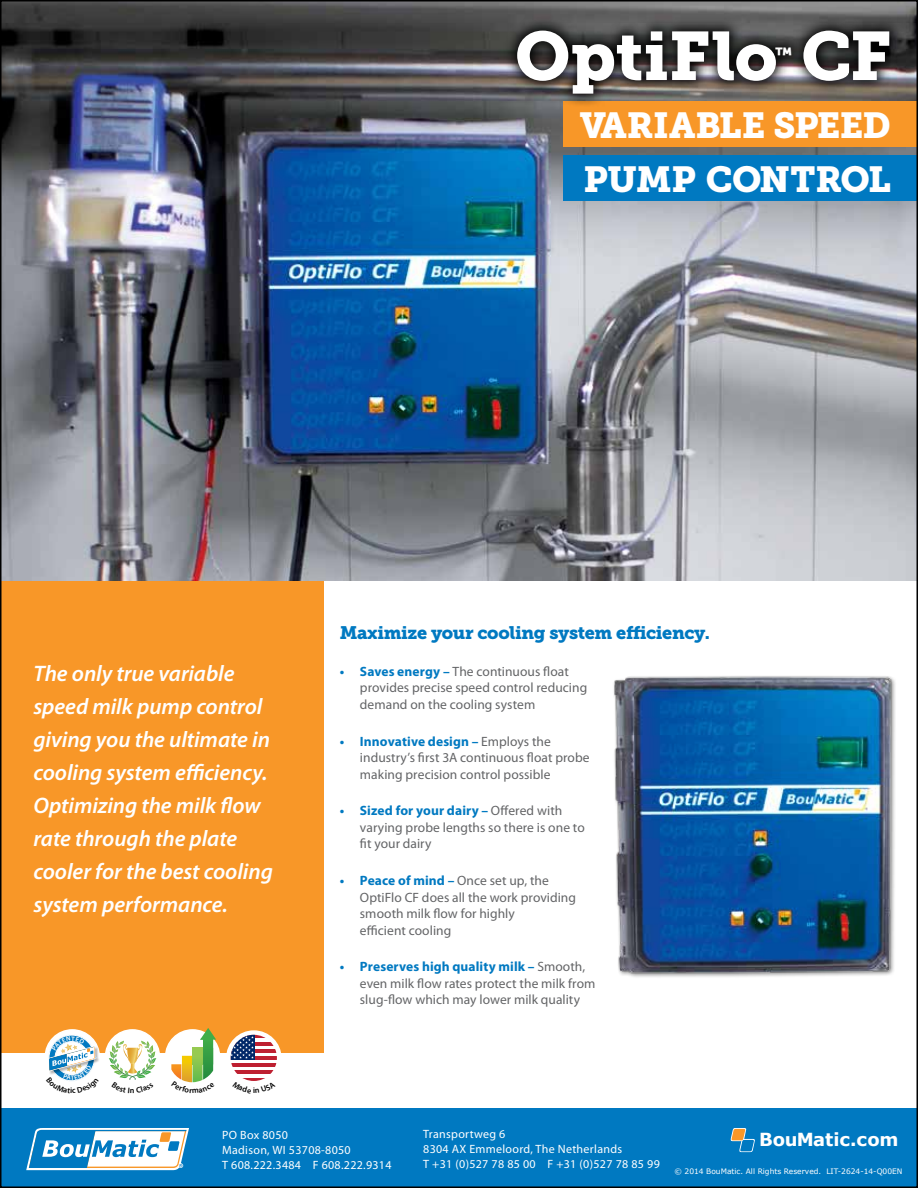
<style>
.page{position:relative;width:918px;height:1188px;background:#fff}
.page>*{position:absolute;margin:0;border:0;box-sizing:border-box;transform-origin:0 0}
.t1{font:67.95px "Museo Slab 900";color:#fff}
.t2{font:36px/54px "Museo Slab 900";letter-spacing:-.02em;color:#fff}
.t3{font:italic 600 22.5px/33px "Myriad Pro";letter-spacing:-.005em;color:#fff}
.t4{font:18px "Museo Slab 900";letter-spacing:-.02em;color:#0079c1}
.t5{font:700 18px "Verdana";letter-spacing:-.01em;color:#fff}
.t6{font:17.55px "Museo Slab 900";color:#fff}
.t7{font:13.5px/16.5px "Myriad Pro";letter-spacing:.005em;color:#636466}
.t8{font:12px/15px "Myriad Pro";letter-spacing:.025em;color:#fff}
.t9{font:7.5px "Verdana";color:#fff}
.s1{font-weight:700;color:#0079c1}
</style>
<div class="page">
<div style="left:0;top:1109px;width:918px;height:79px;background:#0079c1"></div>
<div style="left:0;top:580px;width:324px;height:473px;background:#f89728"></div>
<div style="left:227px;top:1031px;width:54px;height:54px;background:#fff;border-radius:50%"></div>
<div style="left:226px;top:1030px;width:56px;height:56px;border:2px solid #fff;border-radius:50%"></div>
<div style="left:166px;top:1030px;width:54px;height:54px;background:#fff;border-radius:50%"></div>
<div style="left:165px;top:1029px;width:55px;height:56px;border:2px solid #fff;border-radius:50%"></div>
<div style="left:105px;top:1030px;width:54px;height:54px;background:#fff;border-radius:50%"></div>
<div style="left:105px;top:1029px;width:55px;height:56px;border:2px solid #fff;border-radius:50%"></div>
<img style="left:3px;top:3px;width:912px;height:577px">
<div style="left:564px;top:101px;width:354px;height:46px;background:#f89728"></div>
<div style="left:564px;top:155px;width:354px;height:46px;background:#0079c1"></div>
<svg style="left:503px;top:16px;width:401px;height:92px;background:#4b433b"></svg>
<img style="left:613px;top:676px;width:282px;height:301px">
<div style="left:49px;top:1046px;width:52px;height:30px;background:#000;opacity:.3"></div>
<hr style="left:231px;top:1035px;width:46px;height:3px;background:#be2031">
<hr style="left:231px;top:1049px;width:46px;height:4px;background:#be2031">
<hr style="left:231px;top:1042px;width:46px;height:3px;background:#be2031">
<hr style="left:231px;top:1056px;width:46px;height:4px;background:#be2031">
<hr style="left:231px;top:1071px;width:46px;height:3px;background:#be2031">
<hr style="left:231px;top:1063px;width:46px;height:4px;background:#be2031">
<hr style="left:231px;top:1078px;width:46px;height:3px;background:#be2031">
<svg style="left:231px;top:1035px;width:24px;height:25px"></svg>
<svg style="left:231px;top:1036px;width:23px;height:23px"></svg>
<svg style="left:26px;top:1128px;width:163px;height:42px"></svg>
<svg style="left:730px;top:1128px;width:25px;height:24px"></svg>
<svg style="left:171px;top:1028px;width:45px;height:57px"></svg>
<svg style="left:109px;top:1041px;width:47px;height:44px"></svg>
<svg style="left:46px;top:1034px;width:53px;height:47px"></svg>
<svg style="left:239px;top:1081px;width:30px;height:5px"></svg>
<h1 class="t1" style="left:515px;top:17px;width:378px">OptiFlo CF</h1>
<p class="t6" style="left:775px;top:43px;width:19px">™</p>
<h2 class="t2" style="left:580px;top:98px;width:313px">VARIABLE SPEED<br>PUMP CONTROL</h2>
<h3 class="t3" style="left:33px;top:657px;width:241px">The only true variable speed milk pump control giving you the ultimate in cooling system efficiency.<br>Optimizing the milk flow rate through the plate cooler for the best cooling system performance.</h3>
<h3 class="t4" style="left:340px;top:622px;width:372px">Maximize your cooling system efficiency.</h3>
<p class="t7" style="left:360px;top:663px;width:229px;text-indent:-20px"><span class="s1">• Saves energy –</span> The continuous float provides precise speed control reducing demand on the cooling system</p>
<p class="t7" style="left:360px;top:733px;width:231px;text-indent:-20px"><span class="s1">• Innovative design –</span> Employs the industry’s first 3A continuous float probe making precision control possible</p>
<p class="t7" style="left:360px;top:802px;width:226px;text-indent:-20px"><span class="s1">• Sized for your dairy –</span> Offered with varying probe lengths so there is one to fit your dairy</p>
<p class="t7" style="left:360px;top:872px;width:218px;text-indent:-20px"><span class="s1">• Peace of mind –</span> Once set up, the<br>OptiFlo CF does all the work providing smooth milk flow for highly<br>efficient cooling</p>
<p class="t7" style="left:360px;top:958px;width:237px;text-indent:-20px"><span class="s1">• Preserves high quality milk –</span> Smooth, even milk flow rates protect the milk from slug-flow which may lower milk quality</p>
<p class="t8" style="left:222px;top:1127px;width:171px">PO Box 8050<br>Madison, WI 53708-8050<br>T 608.222.3484 F 608.222.9314</p>
<p class="t8" style="left:423px;top:1127px;width:200px">Transportweg 6<br>8304 AX Emmeloord, The Netherlands</p>
<h3 class="t5" style="left:759px;top:1127px;width:141px">BouMatic.com</h3>
<p class="t9" style="left:423px;top:1166px;width:481px"><sup>T</sup> <sup>+31</sup> <sup>(0)527</sup> <sup>78</sup> <sup>85</sup> <sup>00</sup> <sup>F</sup> <sup>+31</sup> <sup>(0)527</sup> <sup>78</sup> <sup>85</sup> <sup>99</sup> © 2014 BouMatic. All Rights Reserved. LIT-2624-14-Q00EN</p>
</div>
